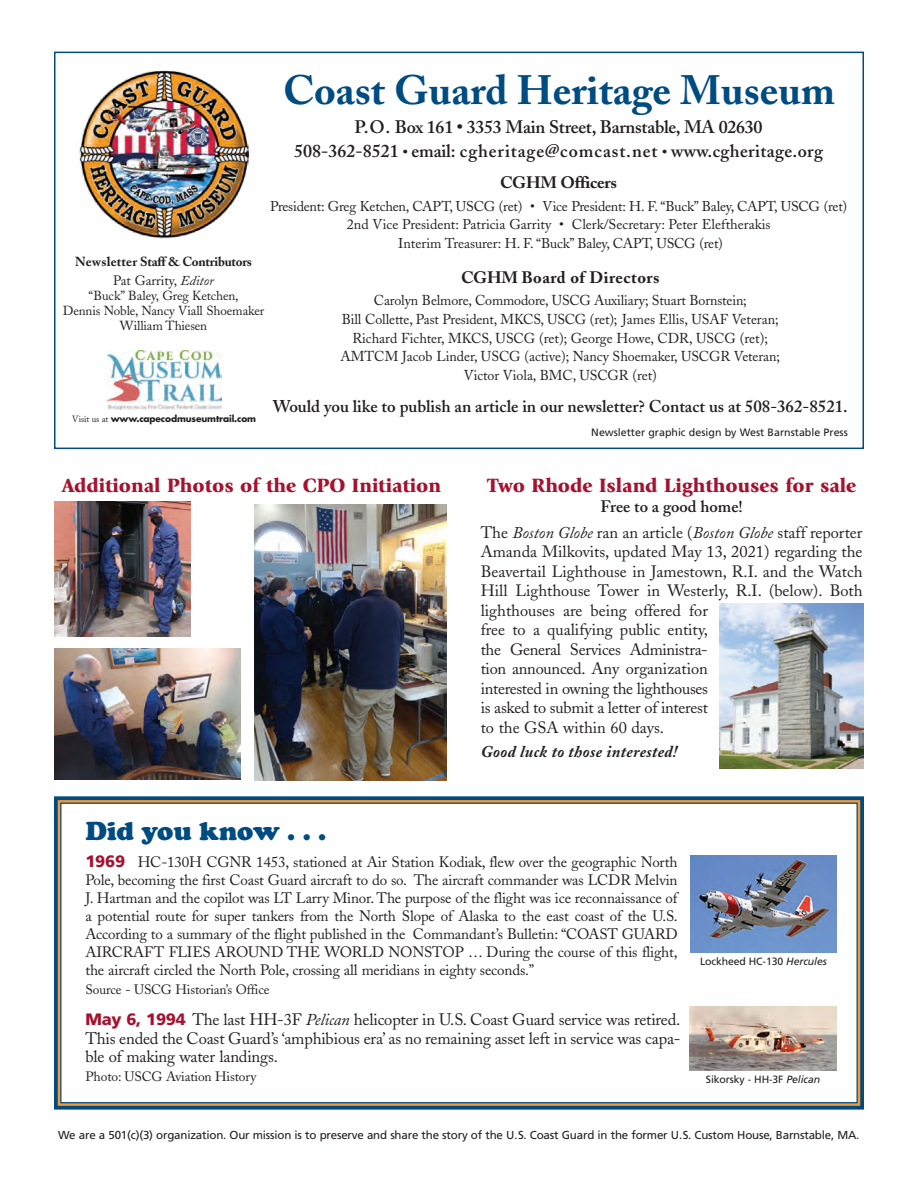
<style>
.page{position:relative;width:918px;height:1188px;background:#fff}
.page>*{position:absolute;margin:0;border:0;box-sizing:border-box;transform-origin:0 0}
.t1{font:700 40.8px "Adobe Caslon";color:#004c81}
.t2{font:27px "Cooper Black MS";color:#004c81}
.t3{font:900 20.1px "Giovanni";color:#a5122f}
.t4{font:600 18px/24px "Adobe Caslon";color:#231f20;text-align:center}
.t5{font:600 16.95px "Adobe Caslon";color:#231f20}
.t6{font:16.5px/18.8px "Adobe Caslon";letter-spacing:-.01em;color:#231f20;text-align:justify}
.t7{font:700 16.5px "Adobe Caslon";letter-spacing:.03em;color:#231f20}
.t8{font:600 16.5px "Adobe Caslon";color:#231f20}
.t9{font:700 16.5px "Adobe Caslon";letter-spacing:-.01em;color:#231f20}
.t10{font:16.35px/19.5px "Adobe Caslon";color:#231f20}
.t11{font:italic 700 16.35px "Adobe Caslon";letter-spacing:.025em;color:#231f20}
.t12{font:15px/18px "Adobe Caslon";letter-spacing:-.01em;color:#231f20;text-align:justify}
.t13{font:14.25px/18.8px "Adobe Caslon";letter-spacing:-.005em;color:#231f20;text-align:center}
.t14{font:14.1px/18.5px "Adobe Caslon";letter-spacing:-.01em;color:#231f20;text-align:center}
.t15{font:13.5px "Adobe Caslon";letter-spacing:-.01em;color:#231f20}
.t16{font:13.05px/15px "Adobe Caslon";letter-spacing:-.01em;color:#231f20;text-align:center}
.t17{font:700 13.05px "Adobe Caslon";letter-spacing:-.015em;color:#231f20}
.t18{font:11.55px "Frutiger";letter-spacing:-.015em;color:#231f20}
.t19{font:10.65px "Frutiger";color:#231f20}
.t20{font:10.5px "Frutiger";letter-spacing:-.01em;color:#231f20}
.t21{font:700 9px "Futura";letter-spacing:-.015em;color:#231f20}
.s1{font-size:15px}
.s2{font-style:italic}
.s3{font-family:"Adobe Caslon";font-weight:400}
.s4{font-size:16.5px}
.s5{font-family:"Frutiger";font-weight:900;font-size:16.5px;color:#a5122f}
.s6{font-family:"Frutiger";font-weight:900;color:#a5122f}
</style>
<div class="page">
<div style="left:54px;top:52px;width:810px;height:397px;border:2px solid #004c81"></div>
<img style="left:79px;top:70px;width:169px;height:169px;border-radius:50%">
<img style="left:106px;top:351px;width:115px;height:59px">
<div style="left:54px;top:796px;width:810px;height:314px;border:4px solid #004c81"></div>
<img style="left:689px;top:1007px;width:148px;height:63px">
<img style="left:690px;top:856px;width:147px;height:96px">
<img style="left:720px;top:603px;width:143px;height:166px">
<img style="left:54px;top:649px;width:187px;height:130px">
<img style="left:55px;top:502px;width:136px;height:134px">
<img style="left:255px;top:505px;width:192px;height:276px">
<h1 class="t1" style="left:283px;top:74px;width:554px">Coast Guard Heritage Museum</h1>
<p class="t4" style="left:294px;top:117px;width:530px">P.O. Box 161 • 3353 Main Street, Barnstable, MA 02630<br>508-362-8521 <span class="s1">•</span> email: cgheritage@comcast.net <span class="s1">•</span> www.cgheritage.org</p>
<p class="t9" style="left:500px;top:176px;width:119px">CGHM Officers</p>
<p class="t14" style="left:270px;top:199px;width:579px">President: Greg Ketchen, CAPT, USCG (ret) • Vice President: H. F. “Buck” Baley, CAPT, USCG (ret)<br>2nd Vice President: Patricia Garrity • Clerk/Secretary: Peter Eleftherakis<br>Interim Treasurer: H. F. “Buck” Baley, CAPT, USCG (ret)</p>
<p class="t7" style="left:461px;top:270px;width:200px">CGHM Board of Directors</p>
<p class="t13" style="left:341px;top:293px;width:441px">Carolyn Belmore, Commodore, USCG Auxiliary; Stuart Bornstein;<br>Bill Collette, Past President, MKCS, USCG (ret); James Ellis, USAF Veteran; Richard Fichter, MKCS, USCG (ret); George Howe, CDR, USCG (ret); AMTCM Jacob Linder, USCG (active); Nancy Shoemaker, USCGR Veteran; Victor Viola, BMC, USCGR (ret)</p>
<p class="t5" style="left:273px;top:400px;width:577px">Would you like to publish an article in our newsletter? Contact us at 508-362-8521.</p>
<p class="t19" style="left:591px;top:426px;width:258px">Newsletter graphic design by West Barnstable Press</p>
<p class="t17" style="left:75px;top:256px;width:178px">Newsletter Staff &amp; Contributors</p>
<p class="t15" style="left:113px;top:276px;width:102px">Pat Garrity, <span class="s2">Editor</span></p>
<p class="t16" style="left:63px;top:290px;width:203px">“Buck” Baley, Greg Ketchen,<br>Dennis Noble, Nancy Viall Shoemaker<br>William Thiesen</p>
<p class="t21" style="left:72px;top:412px;width:185px"><span class="s3">Visit us at</span> www.capecodmuseumtrail.com</p>
<h3 class="t3" style="left:62px;top:473px;width:381px">Additional Photos of the CPO Initiation</h3>
<h3 class="t3" style="left:487px;top:474px;width:371px">Two Rhode Island Lighthouses for sale</h3>
<p class="t8" style="left:600px;top:501px;width:144px">Free to a good home!</p>
<p class="t10" style="left:481px;top:524px;width:383px"><span class="s4">T</span>he <span class="s2">Boston Globe</span> ran an article (<span class="s2">Boston Globe</span> staff reporter Amanda Milkovits, updated May 13, 2021) regarding the Beavertail Lighthouse in Jamestown, R.I. and the Watch Hill Lighthouse Tower in Westerly, R.I. (below). Both lighthouses are being offered for<br>free to a qualifying public entity,<br>the General Services Administra-<br>tion announced. Any organization<br>interested in owning the lighthouses<br>is asked to submit a letter of interest<br>to the GSA within 60 days.</p>
<p class="t11" style="left:481px;top:746px;width:198px">Good luck to those interes<span class="s4">ted!</span></p>
<h2 class="t2" style="left:85px;top:815px;width:242px">Did you know . . .</h2>
<p class="t12" style="left:85px;top:855px;width:594px"><span class="s5">1969</span> HC-130H CGNR 1453, stationed at Air Station Kodiak, flew over the geographic North Pole, becoming the first Coast Guard aircraft to do so. The aircraft commander was LCDR Melvin J. Hartman and the copilot was LT Larry Minor. The purpose of the flight was ice reconnaissance of a potential route for super tankers from the North Slope of Alaska to the east coast of the U.S.<br>According to a summary of the flight published in the Commandant’s Bulletin: “COAST GUARD AIRCRAFT FLIES AROUND THE WORLD NONSTOP … During the course of this flight, the aircraft circled the North Pole, crossing all meridians in eighty seconds.”</p>
<p class="t15" style="left:85px;top:985px;width:186px">Source - USCG Historian’s Office</p>
<p class="t6" style="left:85px;top:1012px;width:597px"><span class="s6">May 6, 1994</span> The last HH-3F <span class="s2">Pelican</span> helicopter in U.S. Coast Guard service was retired.<br>This ended the Coast Guard’s ‘amphibious era’ as no remaining asset left in service was capa&shy;ble of making water landings.</p>
<p class="t15" style="left:85px;top:1072px;width:173px">Photo: USCG Aviation History</p>
<p class="t20" style="left:700px;top:955px;width:128px">Lockheed HC-130 <span class="s2">Hercules</span></p>
<p class="t20" style="left:706px;top:1073px;width:116px">Sikorsky - HH-3F <span class="s2">Pelican</span></p>
<p class="t18" style="left:58px;top:1128px;width:803px">We are a 501(c)(3) organization. Our mission is to preserve and share the story of the U.S. Coast Guard in the former U.S. Custom House, Barnstable, MA.</p>
</div>
